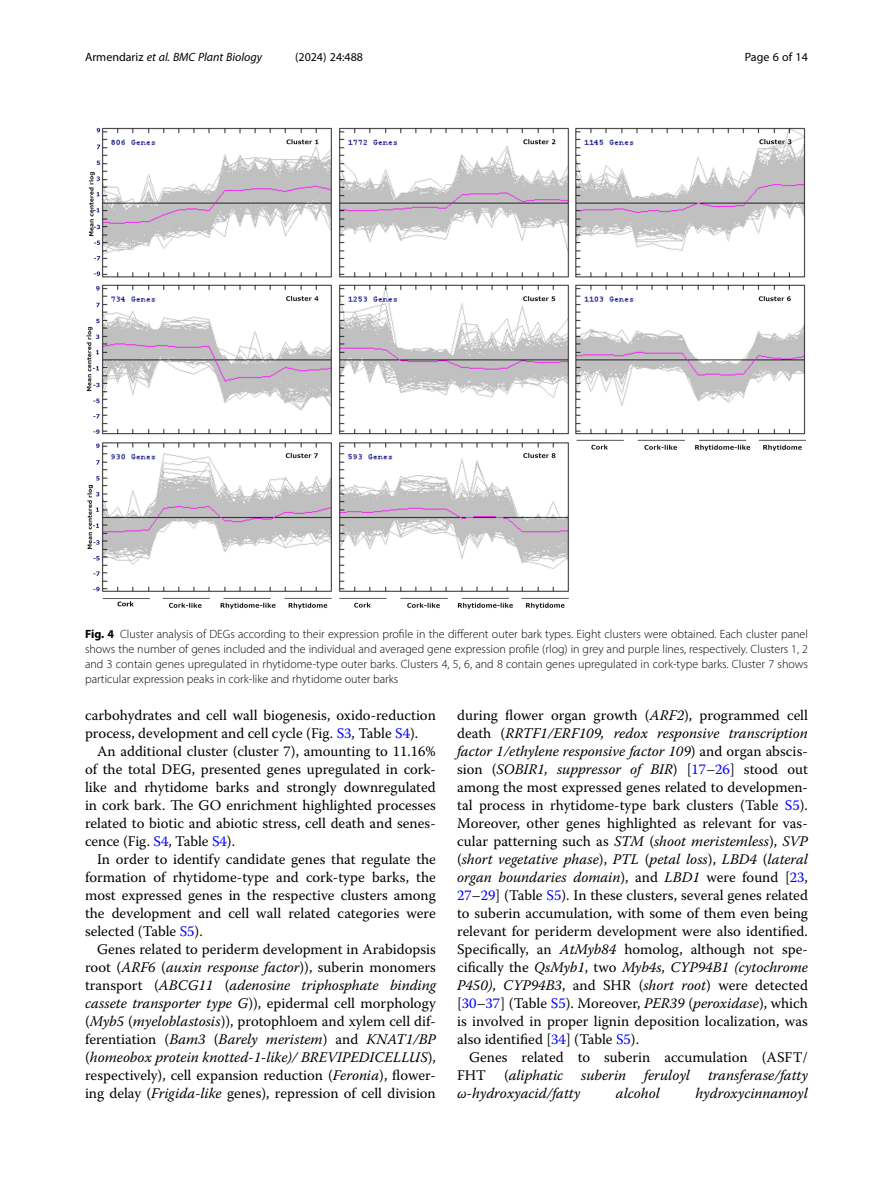
<style>
.page{position:relative;width:893px;height:1191px;background:#fff}
.page>*{position:absolute;margin:0;border:0;box-sizing:border-box;transform-origin:0 0}
.Body_Text_Indent{font:14.7px/18px "Warnock Pro";color:#000;text-align:justify}
.Body_Text_Indent-2{font:italic 14.7px/18px "Warnock Pro";color:#000;text-align:justify}
.Figure_Caption{font:300 12px/15px "Myriad Pro";color:#000;text-align:justify}
.t1{font:italic 12px "Myriad Pro";color:#000}
.t2{font:12px "Myriad Pro";color:#000}
.s1{font-style:normal}
.s2{font-weight:700}
.s3{color:#00f}
.s4{font-style:italic}
</style>
<div class="page">
<img style="left:86px;top:127px;width:721px;height:483px">
<p class="t1" style="left:85px;top:50px;width:178px"><span class="s1">Armendariz</span> et al. BMC Plant Biology</p>
<p class="t2" style="left:295px;top:50px;width:70px">(2024) 24:488</p>
<p class="t2" style="left:745px;top:50px;width:65px">Page 6 of 14</p>
<p class="Figure_Caption" style="left:85px;top:626px;width:724px"><span class="s2">Fig. 4</span> Cluster analysis of DEGs according to their expression profile in the different outer bark types. Eight clusters were obtained. Each cluster panel shows the number of genes included and the individual and averaged gene expression profile (rlog) in grey and purple lines, respectively. Clusters 1, 2 and 3 contain genes upregulated in rhytidome-type outer barks. Clusters 4, 5, 6, and 8 contain genes upregulated in cork-type barks. Cluster 7 shows particular expression peaks in cork-like and rhytidome outer barks</p>
<p class="Body_Text_Indent" style="left:85px;top:706px;width:352px">carbohydrates and cell wall biogenesis, oxido-reduction process, development and cell cycle (Fig. <span class="s3">S3</span>, Table <span class="s3">S4</span>).</p>
<p class="Body_Text_Indent" style="left:85px;top:742px;width:352px;text-indent:12px">An additional cluster (cluster 7), amounting to 11.16% of the total DEG, presented genes upregulated in cork&shy;like and rhytidome barks and strongly downregulated in cork bark. The GO enrichment highlighted processes related to biotic and abiotic stress, cell death and senes&shy;cence (Fig. <span class="s3">S4</span>, Table <span class="s3">S4</span>).</p>
<p class="Body_Text_Indent" style="left:85px;top:850px;width:352px;text-indent:12px">In order to identify candidate genes that regulate the formation of rhytidome-type and cork-type barks, the most expressed genes in the respective clusters among the development and cell wall related categories were selected (Table <span class="s3">S5</span>).</p>
<p class="Body_Text_Indent" style="left:85px;top:940px;width:352px;text-indent:12px">Genes related to periderm development in Arabidopsis root (<span class="s4">ARF6</span> (<span class="s4">auxin response factor</span>)), suberin monomers transport (<span class="s4">ABCG11</span> (<span class="s4">adenosine triphosphate binding cassete transporter type G</span>)), epidermal cell morphology (<span class="s4">Myb5</span> (<span class="s4">myeloblastosis</span>)), protophloem and xylem cell dif&shy;ferentiation (<span class="s4">Bam3</span> (<span class="s4">Barely meristem</span>) and <span class="s4">KNAT1/BP </span>(<span class="s4">homeobox protein knotted-1-like)/ BREVIPEDICELLUS</span>), respectively), cell expansion reduction (<span class="s4">Feronia</span>), flower&shy;ing delay (<span class="s4">Frigida-like</span> genes), repression of cell division</p>
<p class="Body_Text_Indent" style="left:457px;top:706px;width:352px">during flower organ growth (<span class="s4">ARF2</span>), programmed cell death (<span class="s4">RRTF1/ERF109, redox responsive transcription factor 1/ethylene responsive factor 109</span>) and organ abscis&shy;sion (<span class="s4">SOBIR1, suppressor of BIR</span>) [<span class="s3">17</span>–<span class="s3">26</span>] stood out among the most expressed genes related to developmen&shy;tal process in rhytidome-type bark clusters (Table <span class="s3">S5</span>).<br>Moreover, other genes highlighted as relevant for vas&shy;cular patterning such as <span class="s4">STM</span> (<span class="s4">shoot meristemless</span>), <span class="s4">SVP </span>(<span class="s4">short vegetative phase</span>), <span class="s4">PTL</span> (<span class="s4">petal loss</span>), <span class="s4">LBD4</span> (<span class="s4">lateral organ boundaries domain</span>), and <span class="s4">LBD1</span> were found [<span class="s3">23</span>, <span class="s3">27</span>–<span class="s3">29</span>] (Table <span class="s3">S5</span>). In these clusters, several genes related to suberin accumulation, with some of them even being relevant for periderm development were also identified.<br>Specifically, an <span class="s4">AtMyb84</span> homolog, although not spe&shy;cifically the <span class="s4">QsMyb1</span>, two <span class="s4">Myb4s</span>, <span class="s4">CYP94B1 (cytochrome P450)</span>, <span class="s4">CYP94B3</span>, and SHR (<span class="s4">short root</span>) were detected [<span class="s3">30</span>–<span class="s3">37</span>] (Table <span class="s3">S5</span>). Moreover, <span class="s4">PER39</span> (<span class="s4">peroxidase</span>), which is involved in proper lignin deposition localization, was also identified [<span class="s3">34</span>] (Table <span class="s3">S5</span>).</p>
<p class="Body_Text_Indent-2" style="left:457px;top:1048px;width:352px;text-indent:12px"><span class="s1">Genes related to suberin accumulation (ASFT/ FHT (</span>aliphatic suberin feruloyl transferase/fatty ω-hydroxyacid/fatty</p>
<p class="Body_Text_Indent-2" style="left:616px;top:1084px;width:45px">alcohol</p>
<p class="Body_Text_Indent-2" style="left:695px;top:1084px;width:114px">hydroxycinnamoyl</p>
</div>
